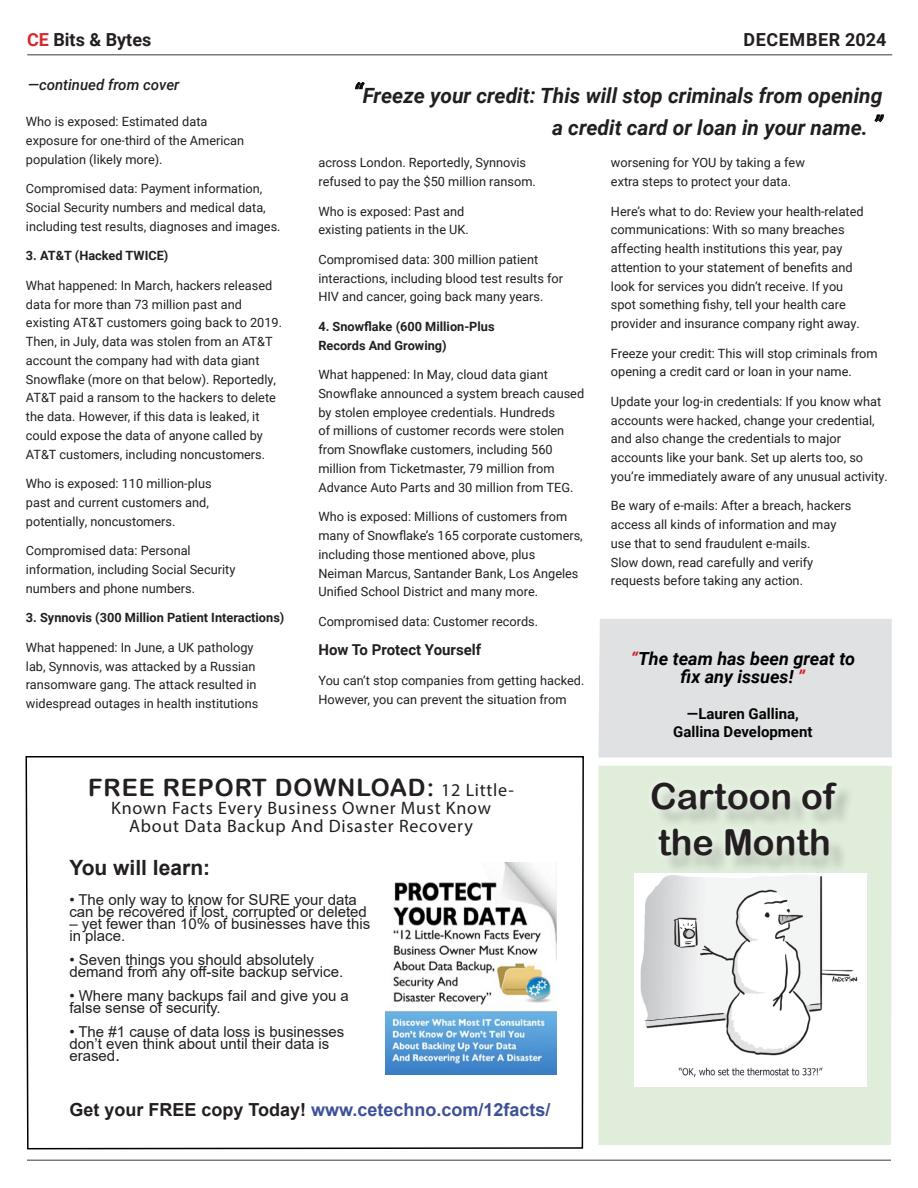
<style>
.page{position:relative;width:918px;height:1188px;background:#fff}
.page>*{position:absolute;margin:0;border:0;box-sizing:border-box;transform-origin:0 0}
.heading_1{font:36px "Arial Rounded MT Bold";color:#231f20}
.body_heading{font:24px "Arial Rounded MT Bold";letter-spacing:.04em;color:#231f20}
.testimonial_quote{font:italic 700 21px "Roboto";color:#231f20}
.t1{font:700 21px "Arial";color:#231f20}
.body_heading-2{font:18px/18px "Myriad Pro";letter-spacing:.04em;color:#231f20;text-align:center}
.t2{font:700 18px "Arial";color:#3e5098}
.testimonial_quote-2{font:italic 700 18px/18px "Roboto";color:#000;text-align:center}
.t3{font:700 18px "Roboto";color:#231f20}
.t4{font:700 18px "Roboto";letter-spacing:.035em;color:#231f20}
.t5{font:15px/12px "Arial";color:#231f20}
.testimonial_name{font:700 15px "Roboto";color:#040503}
.body_copy{font:700 15px "Roboto";color:#231f20}
.continued_from{font:italic 500 15px "Roboto";color:#231f20}
.body_copy-2{font:12.75px/18.8px "Roboto";color:#231f20}
.body_copy-3{font:700 12.75px/18.8px "Roboto";color:#231f20}
.s1{color:#d52933}
.s2{font-weight:400;font-size:27px;color:#040503}
.s3{color:#d1232a}
.s4{font-family:"Myriad Pro";font-size:18px}
.s5{font-size:18px}
.s6{color:#231f20}
</style>
<div class="page">
<svg style="left:25px;top:756px;width:559px;height:394px"></svg>
<hr style="left:27px;top:1160px;width:864px;height:1px;background:#7a7b7e">
<hr style="left:28px;top:54px;width:864px;height:2px;background:#787a7d">
<div style="left:598px;top:766px;width:294px;height:379px;background:#dfedda"></div>
<div style="left:598px;top:619px;width:294px;height:139px;background:#e0e1e3"></div>
<div style="left:655px;top:785px;width:200px;height:89px;background:#231f20;opacity:.25"></div>
<div style="left:643px;top:773px;width:203px;height:91px;background:#fff;opacity:.75"></div>
<img style="left:635px;top:874px;width:231px;height:213px">
<img style="left:385px;top:862px;width:171px;height:213px">
<p class="t3" style="left:27px;top:27px;width:126px"><span class="s1">CE</span> Bits &amp; Bytes</p>
<p class="t4" style="left:743px;top:27px;width:145px">DECEMBER 2024</p>
<p class="testimonial_quote" style="left:353px;top:81px;width:531px"><span class="s2">“</span>Freeze your credit: This will stop criminals from opening</p>
<p class="testimonial_quote" style="left:552px;top:113px;width:332px">a credit card or loan in your name. <span class="s2">”</span></p>
<p class="continued_from" style="left:28px;top:74px;width:153px">—continued from cover</p>
<p class="body_copy-2" style="left:26px;top:112px;width:220px">Who is exposed: Estimated data exposure for one-third of the American population (likely more).</p>
<p class="body_copy-2" style="left:26px;top:179px;width:256px">Compromised data: Payment information,<br>Social Security numbers and medical data, including test results, diagnoses and images.</p>
<p class="body_copy-3" style="left:26px;top:246px;width:144px">3. AT&amp;T (Hacked TWICE)</p>
<p class="body_copy-2" style="left:26px;top:276px;width:258px">What happened: In March, hackers released data for more than 73 million past and existing AT&amp;T customers going back to 2019.<br>Then, in July, data was stolen from an AT&amp;T account the company had with data giant Snowflake (more on that below). Reportedly, AT&amp;T paid a ransom to the hackers to delete the data. However, if this data is leaked, it could expose the data of anyone called by AT&amp;T customers, including noncustomers.</p>
<p class="body_copy-2" style="left:26px;top:474px;width:187px">Who is exposed: 110 million-plus past and current customers and, potentially, noncustomers.</p>
<p class="body_copy-2" style="left:26px;top:541px;width:211px">Compromised data: Personal information, including Social Security numbers and phone numbers.</p>
<p class="body_copy-3" style="left:26px;top:608px;width:260px">3. Synnovis (300 Million Patient Interactions)</p>
<p class="body_copy-2" style="left:26px;top:638px;width:234px">What happened: In June, a UK pathology lab, Synnovis, was attacked by a Russian ransomware gang. The attack resulted in widespread outages in health institutions</p>
<p class="body_copy-2" style="left:611px;top:153px;width:196px">worsening for YOU by taking a few extra steps to protect your data.</p>
<p class="body_copy-2" style="left:611px;top:201px;width:254px">Here’s what to do: Review your health-related communications: With so many breaches affecting health institutions this year, pay attention to your statement of benefits and look for services you didn’t receive. If you spot something fishy, tell your health care provider and insurance company right away.</p>
<p class="body_copy-2" style="left:611px;top:343px;width:268px">Freeze your credit: This will stop criminals from opening a credit card or loan in your name.</p>
<p class="body_copy-2" style="left:611px;top:392px;width:279px">Update your log-in credentials: If you know what accounts were hacked, change your credential, and also change the credentials to major accounts like your bank. Set up alerts too, so you’re immediately aware of any unusual activity.</p>
<p class="body_copy-2" style="left:611px;top:496px;width:242px">Be wary of e-mails: After a breach, hackers access all kinds of information and may use that to send fraudulent e-mails.<br>Slow down, read carefully and verify requests before taking any action.</p>
<p class="body_copy-2" style="left:318px;top:153px;width:219px">across London. Reportedly, Synnovis refused to pay the $50 million ransom.</p>
<p class="body_copy-2" style="left:318px;top:201px;width:152px">Who is exposed: Past and existing patients in the UK.</p>
<p class="body_copy-2" style="left:318px;top:249px;width:246px">Compromised data: 300 million patient interactions, including blood test results for<br>HIV and cancer, going back many years.</p>
<p class="body_copy-3" style="left:318px;top:317px;width:178px">4. Snowflake (600 Million-Plus<br>Records And Growing)</p>
<p class="body_copy-2" style="left:318px;top:365px;width:267px">What happened: In May, cloud data giant Snowflake announced a system breach caused by stolen employee credentials. Hundreds<br>of millions of customer records were stolen from Snowflake customers, including 560 million from Ticketmaster, 79 million from Advance Auto Parts and 30 million from TEG.</p>
<p class="body_copy-2" style="left:318px;top:507px;width:266px">Who is exposed: Millions of customers from many of Snowflake’s 165 corporate customers, including those mentioned above, plus<br>Neiman Marcus, Santander Bank, Los Angeles Unified School District and many more.</p>
<p class="body_copy-2" style="left:318px;top:611px;width:221px">Compromised data: Customer records.</p>
<p class="body_copy" style="left:318px;top:640px;width:164px">How To Protect Yourself</p>
<p class="body_copy-2" style="left:318px;top:671px;width:268px">You can’t stop companies from getting hacked.<br>However, you can prevent the situation from</p>
<p class="testimonial_quote-2" style="left:631px;top:649px;width:226px"><span class="s3">“</span>The team has been great to fix any issues! <span class="s3">”</span></p>
<p class="testimonial_name" style="left:687px;top:703px;width:114px">—Lauren Gallina,</p>
<p class="testimonial_name" style="left:673px;top:721px;width:141px">Gallina Development</p>
<p class="body_heading" style="left:88px;top:773px;width:427px">FREE REPORT DOWNLOAD: <span class="s4">12 Little-</span></p>
<p class="body_heading-2" style="left:111px;top:798px;width:381px">Known Facts Every Business Owner Must Know<br>About Data Backup And Disaster Recovery</p>
<p class="t1" style="left:69px;top:853px;width:142px">You will learn:</p>
<p class="t5" style="left:69px;top:893px;width:299px">• The only way to know for SURE your data can be recovered if lost, corrupted or deleted</p>
<p class="t5" style="left:69px;top:917px;width:302px">– yet fewer than 10% of businesses have this in place.</p>
<p class="t5" style="left:69px;top:953px;width:246px">• Seven things you should absolutely</p>
<p class="t5" style="left:69px;top:965px;width:275px">demand from any off-site backup service.</p>
<p class="t5" style="left:69px;top:989px;width:281px">• Where many backups fail and give you a false sense of security.</p>
<p class="t5" style="left:69px;top:1025px;width:277px">• The #1 cause of data loss is businesses</p>
<p class="t5" style="left:69px;top:1037px;width:262px">don’t even think about until their data is erased<span class="s5">.</span></p>
<p class="t2" style="left:69px;top:1097px;width:483px"><span class="s6">Get your FREE copy Today!</span> www.cetechno.com/12facts/</p>
<p class="heading_1" style="left:650px;top:775px;width:186px">Cartoon of</p>
<p class="heading_1" style="left:658px;top:821px;width:174px">the Month</p>
</div>
